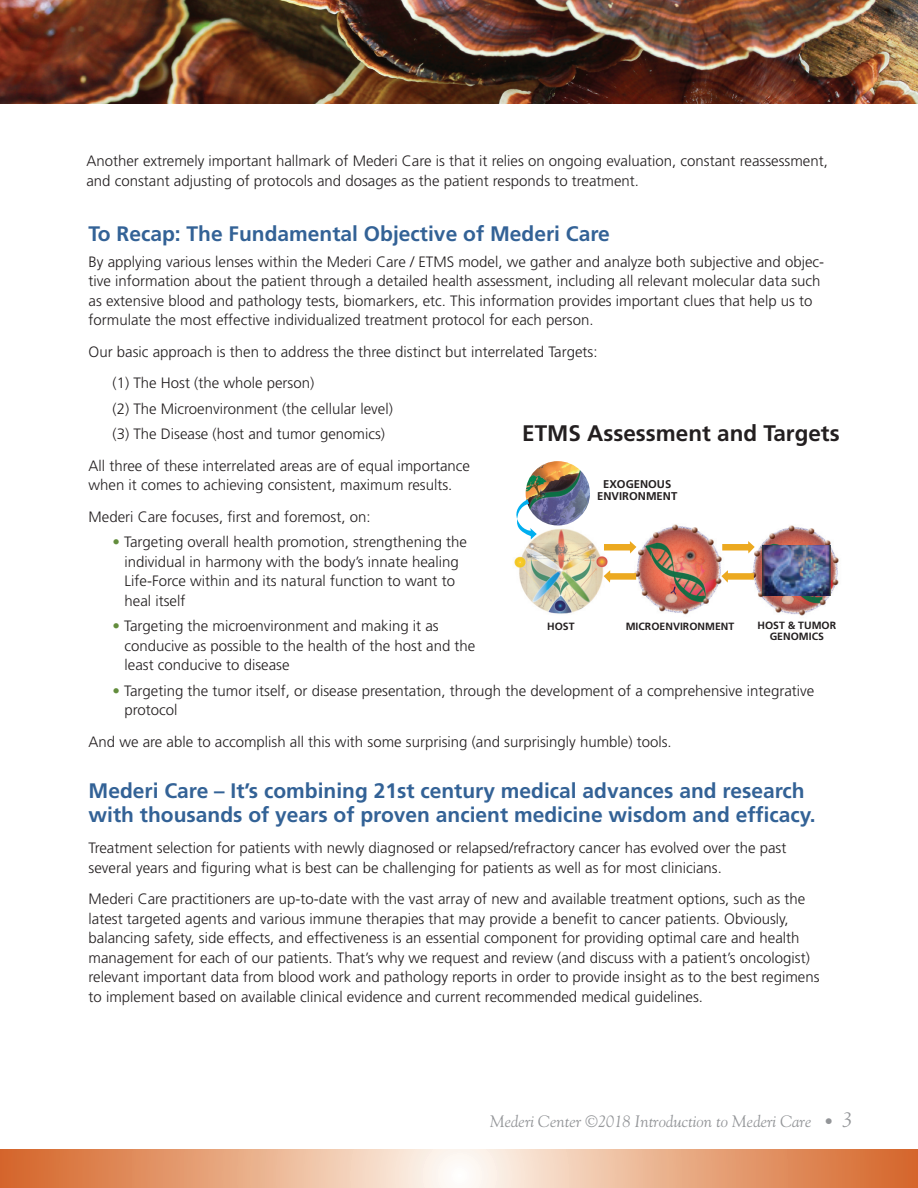
<style>
.page{position:relative;width:918px;height:1188px;background:#fff}
.page>*{position:absolute;margin:0;border:0;box-sizing:border-box;transform-origin:0 0}
.t1{font:700 22.5px "Frutiger";color:#231f20}
.t2{font:700 21px/24px "Frutiger";color:#336296}
.t3{font:italic 16.5px "Goudy";color:#939598}
.t4{font:300 15px/19.5px "Frutiger";color:#231f20}
.t5{font:700 11.25px/12px "Frutiger";color:#231f20;text-align:center}
.t6{font:700 10.5px/11.2px "Frutiger";color:#231f20;text-align:center}
.s1{color:#638d3d}
.s2{font-size:21px}
</style>
<div class="page">
<svg style="left:0;top:1149px;width:918px;height:39px;background:#e8ac88"></svg>
<img style="left:0;top:0;width:918px;height:104px">
<img style="left:514px;top:519px;width:94px;height:95px">
<img style="left:630px;top:524px;width:92px;height:91px">
<img style="left:748px;top:525px;width:91px;height:91px">
<img style="left:763px;top:545px;width:67px;height:50px">
<svg style="left:722px;top:541px;width:33px;height:12px"></svg>
<svg style="left:604px;top:541px;width:32px;height:12px"></svg>
<svg style="left:721px;top:570px;width:33px;height:13px"></svg>
<svg style="left:604px;top:570px;width:32px;height:13px"></svg>
<img style="left:526px;top:461px;width:64px;height:65px;border-radius:32px">
<svg style="left:514px;top:499px;width:23px;height:40px"></svg>
<p class="t4" style="left:86px;top:151px;width:743px">Another extremely important hallmark of Mederi Care is that it relies on ongoing evaluation, constant reassessment, and constant adjusting of protocols and dosages as the patient responds to treatment.</p>
<h2 class="t2" style="left:89px;top:222px;width:523px">To Recap: The Fundamental Objective of Mederi Care</h2>
<p class="t4" style="left:89px;top:252px;width:737px">By applying various lenses within the Mederi Care / ETMS model, we gather and analyze both subjective and objec&shy;tive information about the patient through a detailed health assessment, including all relevant molecular data such as extensive blood and pathology tests, biomarkers, etc. This information provides important clues that help us to formulate the most effective individualized treatment protocol for each person.</p>
<p class="t4" style="left:113px;top:336px;width:486px;line-height:31.5px;text-indent:-24px">Our basic approach is then to address the three distinct but interrelated Targets: (1) The Host (the whole person)</p>
<p class="t4" style="left:113px;top:396px;width:282px;line-height:25.5px">(2) The Microenvironment (the cellular level) (3) The Disease (host and tumor genomics)</p>
<p class="t4" style="left:89px;top:456px;width:383px">All three of these interrelated areas are of equal importance when it comes to achieving consistent, maximum results.</p>
<p class="t4" style="left:89px;top:507px;width:284px">Mederi Care focuses, first and foremost, on:</p>
<p class="t4" style="left:125px;top:533px;width:344px;text-indent:-12px"><span class="s1">•</span> Targeting overall health promotion, strengthening the individual in harmony with the body’s innate healing Life-Force within and its natural function to want to heal itself</p>
<p class="t4" style="left:125px;top:617px;width:352px;text-indent:-12px"><span class="s1">•</span> Targeting the microenvironment and making it as conducive as possible to the health of the host and the least conducive to disease</p>
<p class="t4" style="left:125px;top:681px;width:691px;text-indent:-12px"><span class="s1">•</span> Targeting the tumor itself, or disease presentation, through the development of a comprehensive integrative protocol</p>
<p class="t4" style="left:89px;top:732px;width:585px">And we are able to accomplish all this with some surprising (and surprisingly humble) tools.</p>
<h2 class="t2" style="left:89px;top:779px;width:728px">Mederi Care – It’s combining 21st century medical advances and research with thousands of years of proven ancient medicine wisdom and efficacy.</h2>
<p class="t4" style="left:89px;top:839px;width:699px">Treatment selection for patients with newly diagnosed or relapsed/refractory cancer has evolved over the past several years and figuring what is best can be challenging for patients as well as for most clinicians.</p>
<p class="t4" style="left:89px;top:890px;width:733px">Mederi Care practitioners are up-to-date with the vast array of new and available treatment options, such as the latest targeted agents and various immune therapies that may provide a benefit to cancer patients. Obviously, balancing safety, side effects, and effectiveness is an essential component for providing optimal care and health management for each of our patients. That’s why we request and review (and discuss with a patient’s oncologist) relevant important data from blood work and pathology reports in order to provide insight as to the best regimens to implement based on available clinical evidence and current recommended medical guidelines.</p>
<h1 class="t1" style="left:522px;top:420px;width:319px">ETMS Assessment and Targets</h1>
<p class="t5" style="left:597px;top:478px;width:82px">EXOGENOUS<br>ENVIRONMENT</p>
<p class="t6" style="left:547px;top:621px;width:29px">HOST</p>
<p class="t6" style="left:626px;top:621px;width:110px">MICROENVIRONMENT</p>
<p class="t6" style="left:757px;top:620px;width:80px">HOST &amp; TUMOR<br>GENOMICS</p>
<p class="t3" style="left:490px;top:1111px;width:364px">Mederi Center ©2018 Introduction to Mederi Care • <span class="s2">3</span></p>
</div>
